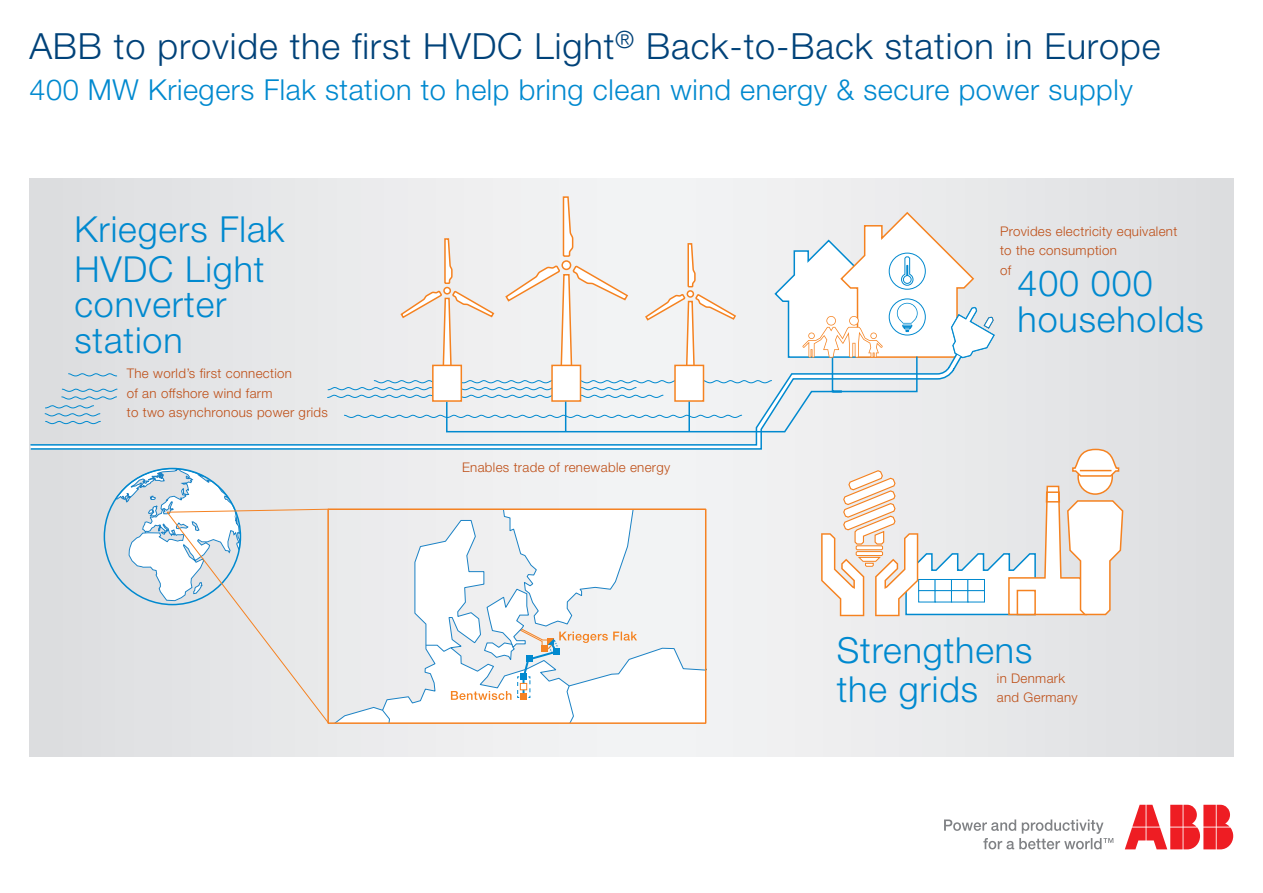
<style>
.page{position:relative;width:1263px;height:893px;background:#fff}
.page>*{position:absolute;margin:0;border:0;box-sizing:border-box;transform-origin:0 0}
.tytul{font:300 36.15px "Helvetica Neue LT Pro";letter-spacing:.025em;color:#004279}
.wyroznienie{font:300 35.85px "Helvetica Neue LT Pro";letter-spacing:.025em;color:#0089cf}
.tytul-2{font:300 28.95px "Helvetica Neue LT Pro";letter-spacing:.02em;color:#0089cf}
.tekst{font:300 13.35px/19.5px "Helvetica Neue LT Pro";letter-spacing:.025em;color:#be4e16}
</style>
<div class="page">
<div style="left:30px;top:179px;width:1203px;height:578px;background:linear-gradient(to right,#e8e9ea,#e9eaeb)"></div>
<svg style="left:944px;top:819px;width:169px;height:30px"></svg>
<svg style="left:1125px;top:805px;width:108px;height:44px"></svg>
<svg style="left:29px;top:306px;width:967px;height:144px;background:#dbe2e7"></svg>
<svg style="left:44px;top:373px;width:74px;height:51px;background:#c9d6de"></svg>
<svg style="left:327px;top:195px;width:668px;height:238px"></svg>
<svg style="left:693px;top:512px;width:10px;height:209px"></svg>
<svg style="left:114px;top:467px;width:579px;height:257px"></svg>
<svg style="left:821px;top:448px;width:303px;height:168px"></svg>
<hr style="left:1080px;top:470px;width:31px;height:1px;background:#f58220">
<p class="tytul" style="left:29px;top:24px;width:1133px">ABB to provide the first HVDC Light<sup>®</sup> Back-to-Back station in Europe</p>
<p class="tytul-2" style="left:29px;top:72px;width:1105px">400 MW Kriegers Flak station to help bring clean wind energy &amp; secure power supply</p>
<p class="wyroznienie" style="left:74px;top:207px;width:212px">Kriegers Flak</p>
<p class="wyroznienie" style="left:74px;top:247px;width:192px">HVDC Light</p>
<p class="wyroznienie" style="left:74px;top:283px;width:154px">converter</p>
<p class="wyroznienie" style="left:74px;top:319px;width:110px">station</p>
<p class="tekst" style="left:127px;top:363px;width:167px">The world’s first connection</p>
<p class="tekst" style="left:127px;top:383px;width:147px">of an offshore wind farm</p>
<p class="tekst" style="left:127px;top:402px;width:203px">to two asynchronous power grids</p>
<p class="tekst" style="left:462px;top:457px;width:210px">Enables trade of renewable energy</p>
<p class="tekst" style="left:1000px;top:221px;width:179px">Provides electricity equivalent to the consumption<br>of</p>
<p class="wyroznienie" style="left:1017px;top:262px;width:137px">400 000</p>
<p class="wyroznienie" style="left:1017px;top:297px;width:188px">households</p>
<p class="wyroznienie" style="left:837px;top:628px;width:197px">Strengthens</p>
<p class="wyroznienie" style="left:837px;top:668px;width:143px">the grids</p>
<p class="tekst" style="left:997px;top:668px;width:70px">in Denmark</p>
<p class="tekst" style="left:997px;top:688px;width:82px">and Germany</p>
</div>
